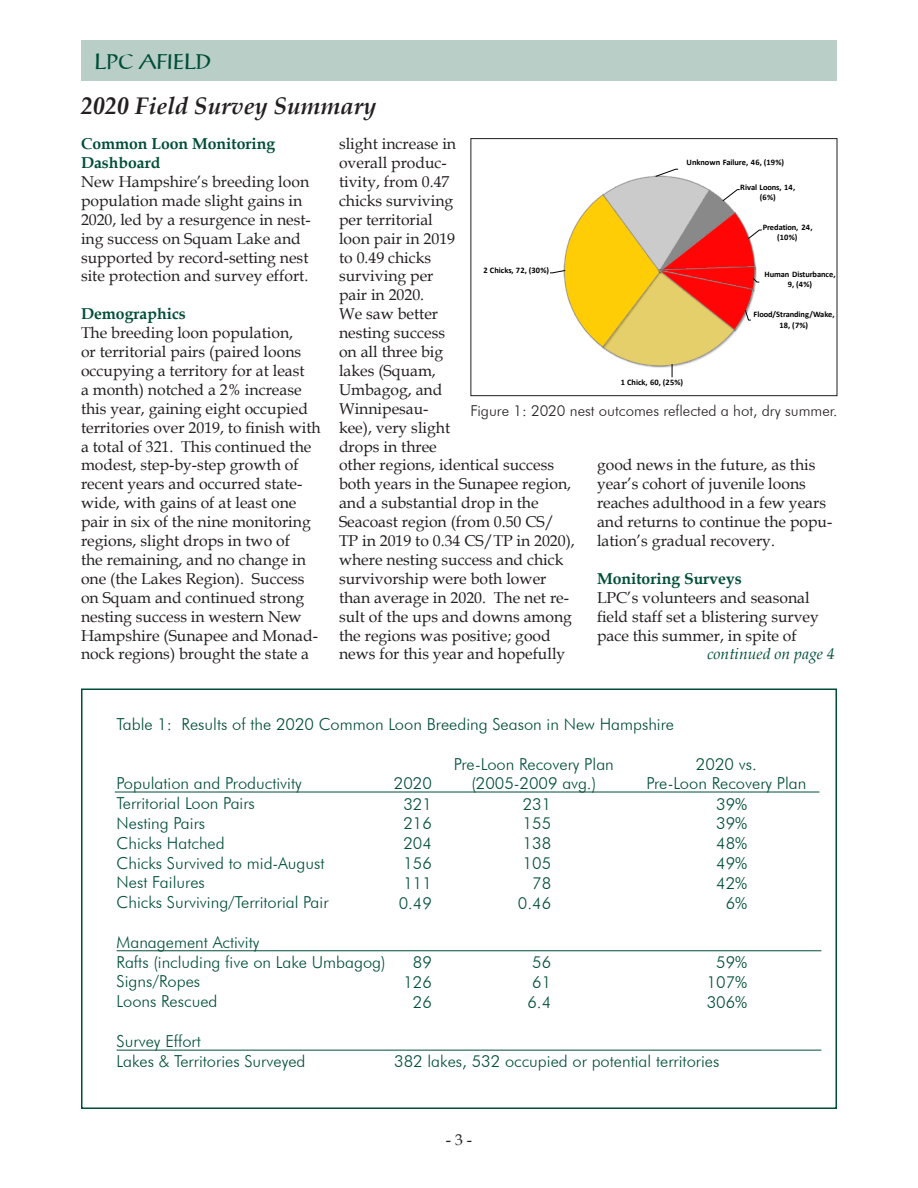
<style>
.page{position:relative;width:918px;height:1188px;background:#fff}
.page>*{position:absolute;margin:0;border:0;box-sizing:border-box;transform-origin:0 0}
.t1{font:italic 700 24px "Book Antiqua";color:#231f20}
.t2{font:21px "Prose Antique Plain";color:#004e38}
.t3{font:300 16.5px/19.8px "Futura BT";color:#004e38}
.t4{font:15.75px/18.9px "Book Antiqua";color:#231f20}
.t5{font:700 15.75px "Book Antiqua";color:#004e38}
.t6{font:italic 15.75px "Book Antiqua";color:#004e38}
.t7{font:300 15px "Futura BT";color:#231f20}
.t8{font:700 8.4px/10.4px "Calibri";letter-spacing:-.01em;color:#000;text-align:center}
</style>
<div class="page">
<div style="left:81px;top:40px;width:756px;height:41px;background:#b8cec6"></div>
<div style="left:81px;top:688px;width:756px;height:421px;border:2px solid #004e38"></div>
<hr style="left:115px;top:792px;width:704px;height:1px;background:#004e38">
<hr style="left:117px;top:950px;width:704px;height:1px;background:#004e38">
<hr style="left:117px;top:1050px;width:704px;height:1px;background:#004e38">
<img style="left:601px;top:330px;width:134px;height:36px">
<img style="left:564px;top:195px;width:97px;height:152px">
<img style="left:602px;top:175px;width:106px;height:97px">
<img style="left:658px;top:189px;width:78px;height:23px">
<img style="left:658px;top:212px;width:97px;height:54px">
<img style="left:658px;top:266px;width:97px;height:25px">
<img style="left:658px;top:269px;width:96px;height:61px">
<svg style="left:672px;top:364px;width:1px;height:13px"></svg>
<svg style="left:550px;top:270px;width:16px;height:3px"></svg>
<svg style="left:655px;top:169px;width:23px;height:8px"></svg>
<svg style="left:722px;top:189px;width:18px;height:12px"></svg>
<svg style="left:748px;top:230px;width:14px;height:9px"></svg>
<svg style="left:753px;top:278px;width:7px;height:4px"></svg>
<svg style="left:745px;top:310px;width:6px;height:10px"></svg>
<div style="left:471px;top:138px;width:366px;height:258px;border:1px solid #231f20"></div>
<p class="t2" style="left:94px;top:49px;width:118px">LPC AFIELD</p>
<p class="t1" style="left:81px;top:89px;width:297px">2020 Field Survey Summary</p>
<p class="t5" style="left:81px;top:133px;width:196px">Common Loon Monitoring</p>
<p class="t5" style="left:81px;top:152px;width:81px">Dashboard</p>
<p class="t4" style="left:81px;top:172px;width:231px">New Hampshire’s breeding loon population made slight gains in<br>2020, led by a resurgence in nest&shy;ing success on Squam Lake and supported by record-setting nest site protection and survey effort.</p>
<p class="t5" style="left:81px;top:303px;width:106px">Demographics</p>
<p class="t4" style="left:81px;top:323px;width:241px">The breeding loon population,<br>or territorial pairs (paired loons occupying a territory for at least<br>a month) notched a 2% increase this year, gaining eight occupied territories over 2019, to finish with a total of 321. This continued the modest, step-by-step growth of recent years and occurred state&shy;wide, with gains of at least one pair in six of the nine monitoring regions, slight drops in two of<br>the remaining, and no change in one (the Lakes Region). Success on Squam and continued strong nesting success in western New<br>Hampshire (Sunapee and Monad&shy;nock regions) brought the state a</p>
<p class="t4" style="left:339px;top:134px;width:119px">slight increase in overall produc&shy;tivity, from 0.47 chicks surviving per territorial loon pair in 2019 to 0.49 chicks surviving per pair in 2020.<br>We saw better nesting success on all three big lakes (Squam,<br>Umbagog, and<br>Winnipesau-</p>
<p class="t4" style="left:339px;top:417px;width:113px">kee), very slight</p>
<p class="t4" style="left:339px;top:436px;width:99px">drops in three</p>
<p class="t4" style="left:339px;top:455px;width:237px">other regions, identical success both years in the Sunapee region, and a substantial drop in the<br>Seacoast region (from 0.50 CS/<br>TP in 2019 to 0.34 CS/TP in 2020), where nesting success and chick survivorship were both lower than average in 2020. The net re&shy;sult of the ups and downs among the regions was positive; good news for this year and hopefully</p>
<p class="t4" style="left:597px;top:455px;width:237px">good news in the future, as this year’s cohort of juvenile loons reaches adulthood in a few years and returns to continue the popu&shy;lation’s gradual recovery.</p>
<p class="t8" style="left:687px;top:157px;width:99px">Unknown Failure, 46, (19%)</p>
<p class="t8" style="left:740px;top:181px;width:56px">Rival Loons, 14, (6%)</p>
<p class="t8" style="left:763px;top:221px;width:51px">Predation, 24, (10%)</p>
<p class="t8" style="left:765px;top:269px;width:73px">Human Disturbance,<br>9, (4%)</p>
<p class="t8" style="left:753px;top:309px;width:83px">Flood/Stranding/Wake,<br>18, (7%)</p>
<p class="t8" style="left:484px;top:264px;width:67px">2 Chicks, 72, (30%)</p>
<p class="t8" style="left:621px;top:377px;width:64px">1 Chick, 60, (25%)</p>
<p class="t7" style="left:471px;top:402px;width:368px">Figure 1: 2020 nest outcomes reflected a hot, dry summer.</p>
<p class="t5" style="left:597px;top:568px;width:146px">Monitoring Surveys</p>
<p class="t4" style="left:597px;top:588px;width:223px">LPC’s volunteers and seasonal field staff set a blistering survey</p>
<p class="t4" style="left:597px;top:625px;width:201px">pace this summer, in spite of</p>
<p class="t6" style="left:707px;top:643px;width:129px">continued on page 4</p>
<p class="t3" style="left:117px;top:714px;width:559px">Table 1: Results of the 2020 Common Loon Breeding Season in New Hampshire</p>
<p class="t3" style="left:117px;top:774px;width:187px">Population and Productivity<br>Territorial Loon Pairs<br>Nesting Pairs</p>
<p class="t3" style="left:117px;top:833px;width:110px">Chicks Hatched</p>
<p class="t3" style="left:117px;top:853px;width:209px">Chicks Survived to mid-August</p>
<p class="t3" style="left:117px;top:873px;width:90px">Nest Failures</p>
<p class="t3" style="left:117px;top:892px;width:213px">Chicks Surviving/Territorial Pair</p>
<p class="t3" style="left:117px;top:932px;width:144px">Management Activity</p>
<p class="t3" style="left:117px;top:952px;width:271px">Rafts (including five on Lake Umbagog)</p>
<p class="t3" style="left:117px;top:972px;width:85px">Signs/Ropes</p>
<p class="t3" style="left:117px;top:991px;width:102px">Loons Rescued</p>
<p class="t3" style="left:117px;top:1031px;width:86px">Survey Effort</p>
<p class="t3" style="left:117px;top:1051px;width:190px">Lakes &amp; Territories Surveyed</p>
<p class="t3" style="left:454px;top:754px;width:162px">Pre-Loon Recovery Plan</p>
<p class="t3" style="left:471px;top:774px;width:126px">(2005-2009 avg.)</p>
<p class="t3" style="left:696px;top:754px;width:62px">2020 vs.</p>
<p class="t3" style="left:394px;top:773px;width:40px">2020</p>
<p class="t3" style="left:646px;top:774px;width:162px">Pre-Loon Recovery Plan</p>
<p class="t3" style="left:403px;top:794px;width:30px">321</p>
<p class="t3" style="left:403px;top:813px;width:30px">216</p>
<p class="t3" style="left:403px;top:833px;width:30px">204</p>
<p class="t3" style="left:403px;top:853px;width:30px">156</p>
<p class="t3" style="left:403px;top:873px;width:30px">111</p>
<p class="t3" style="left:399px;top:893px;width:35px">0.49</p>
<p class="t3" style="left:413px;top:952px;width:21px">89</p>
<p class="t3" style="left:403px;top:972px;width:30px">126</p>
<p class="t3" style="left:413px;top:992px;width:21px">26</p>
<p class="t3" style="left:523px;top:794px;width:30px">231</p>
<p class="t3" style="left:523px;top:813px;width:30px">155</p>
<p class="t3" style="left:523px;top:833px;width:30px">138</p>
<p class="t3" style="left:523px;top:853px;width:30px">105</p>
<p class="t3" style="left:532px;top:873px;width:21px">78</p>
<p class="t3" style="left:518px;top:893px;width:35px">0.46</p>
<p class="t3" style="left:532px;top:952px;width:21px">56</p>
<p class="t3" style="left:532px;top:972px;width:21px">61</p>
<p class="t3" style="left:527px;top:992px;width:25px">6.4</p>
<p class="t3" style="left:716px;top:794px;width:33px">39%</p>
<p class="t3" style="left:716px;top:813px;width:33px">39%</p>
<p class="t3" style="left:716px;top:833px;width:33px">48%</p>
<p class="t3" style="left:716px;top:853px;width:33px">49%</p>
<p class="t3" style="left:716px;top:873px;width:33px">42%</p>
<p class="t3" style="left:726px;top:893px;width:23px">6%</p>
<p class="t3" style="left:716px;top:952px;width:33px">59%</p>
<p class="t3" style="left:707px;top:972px;width:42px">107%</p>
<p class="t3" style="left:707px;top:992px;width:42px">306%</p>
<p class="t3" style="left:394px;top:1051px;width:327px">382 lakes, 532 occupied or potential territories</p>
<p class="t4" style="left:446px;top:1130px;width:28px">- 3 -</p>
</div>
